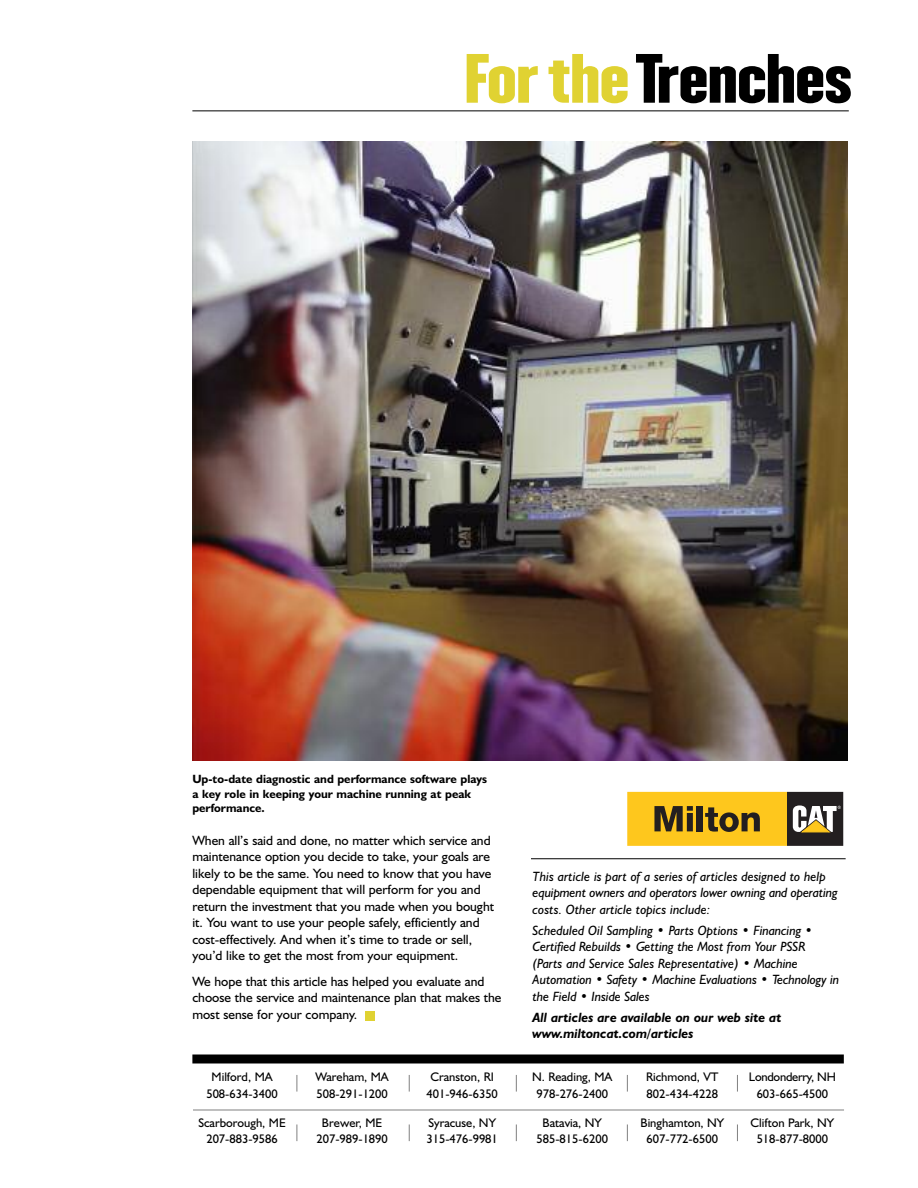
<style>
.page{position:relative;width:918px;height:1188px;background:#fff}
.page>*{position:absolute;margin:0;border:0;box-sizing:border-box;transform-origin:0 0}
.t1{font:60.9px "Champion HTF Welterweight";letter-spacing:-.01em;color:#000}
.t2{font:13.5px/16.5px "Humanist 521 BT";color:#000}
.t3{font:italic 13.5px/16.5px "Humanist 521 BT";letter-spacing:-.01em;color:#000}
.t4{font:italic 700 13.5px/16.5px "Humanist 521 BT";color:#000}
.t5{font:12.45px/16.2px "Humanist 521 BT";color:#000;text-align:center}
.t6{font:12.45px/16.2px "Humanist 521 BT";letter-spacing:-.02em;color:#000;text-align:center}
.t7{font:700 12px/14.4px "Humanist 521 BT";color:#000}
.s1{color:#e0d232}
</style>
<div class="page">
<div style="left:192px;top:1054px;width:652px;height:10px;background:#000"></div>
<hr style="left:192px;top:110px;width:657px;height:1px;background:#000">
<hr style="left:531px;top:858px;width:315px;height:1px;background:#000">
<svg style="left:627px;top:791px;width:217px;height:55px;background:#b8962e"></svg>
<div style="left:365px;top:1012px;width:10px;height:9px;background:#e0d232"></div>
<img style="left:192px;top:141px;width:655px;height:620px">
<hr style="left:193px;top:1110px;width:651px;height:1px;background:#808080">
<svg style="left:297px;top:1075px;width:1px;height:17px"></svg>
<svg style="left:409px;top:1075px;width:1px;height:17px"></svg>
<svg style="left:516px;top:1075px;width:1px;height:17px"></svg>
<svg style="left:297px;top:1124px;width:1px;height:17px"></svg>
<svg style="left:409px;top:1124px;width:1px;height:17px"></svg>
<svg style="left:516px;top:1124px;width:1px;height:17px"></svg>
<svg style="left:627px;top:1075px;width:1px;height:17px"></svg>
<svg style="left:627px;top:1124px;width:1px;height:17px"></svg>
<svg style="left:737px;top:1075px;width:1px;height:17px"></svg>
<svg style="left:737px;top:1124px;width:1px;height:17px"></svg>
<h1 class="t1" style="left:464px;top:46px;width:389px"><span class="s1">For the</span>Trenches</h1>
<p class="t7" style="left:192px;top:773px;width:296px">Up-to-date diagnostic and performance software plays a key role in keeping your machine running at peak performance.</p>
<p class="t2" style="left:192px;top:833px;width:303px">When all’s said and done, no matter which service and maintenance option you decide to take, your goals are likely to be the same. You need to know that you have dependable equipment that will perform for you and return the investment that you made when you bought it. You want to use your people safely, efficiently and cost-effectively. And when it’s time to trade or sell, you’d like to get the most from your equipment.</p>
<p class="t2" style="left:192px;top:974px;width:311px">We hope that this article has helped you evaluate and choose the service and maintenance plan that makes the most sense for your company.</p>
<p class="t3" style="left:533px;top:870px;width:307px">This article is part of a series of articles designed to help equipment owners and operators lower owning and operating costs. Other article topics include:</p>
<p class="t3" style="left:533px;top:924px;width:308px">Scheduled Oil Sampling • Parts Options • Financing • Certified Rebuilds • Getting the Most from Your PSSR<br>(Parts and Service Sales Representative) • Machine Automation • Safety • Machine Evaluations • Technology in the Field • Inside Sales</p>
<p class="t4" style="left:533px;top:1011px;width:250px">All articles are available on our web site at www.miltoncat.com/articles</p>
<p class="t5" style="left:206px;top:1070px;width:73px">Milford, MA<br>508-634-3400</p>
<p class="t5" style="left:316px;top:1070px;width:75px;text-align:left">Wareham, MA<br>508-291-1200</p>
<p class="t5" style="left:427px;top:1070px;width:73px">Cranston, RI<br>401-946-6350</p>
<p class="t5" style="left:532px;top:1070px;width:82px">N. Reading, MA<br>978-276-2400</p>
<p class="t5" style="left:646px;top:1070px;width:74px;text-align:left">Richmond, VT<br>802-434-4228</p>
<p class="t6" style="left:749px;top:1070px;width:88px">Londonderry, NH<br>603-665-4500</p>
<p class="t5" style="left:198px;top:1116px;width:89px">Scarborough, ME<br>207-883-9586</p>
<p class="t5" style="left:316px;top:1116px;width:73px">Brewer, ME<br>207-989-1890</p>
<p class="t5" style="left:426px;top:1116px;width:73px;text-align:left">Syracuse, NY<br>315-476-9981</p>
<p class="t5" style="left:537px;top:1116px;width:73px">Batavia, NY<br>585-815-6200</p>
<p class="t5" style="left:640px;top:1116px;width:85px">Binghamton, NY<br>607-772-6500</p>
<p class="t5" style="left:751px;top:1116px;width:85px">Clifton Park, NY<br>518-877-8000</p>
</div>
